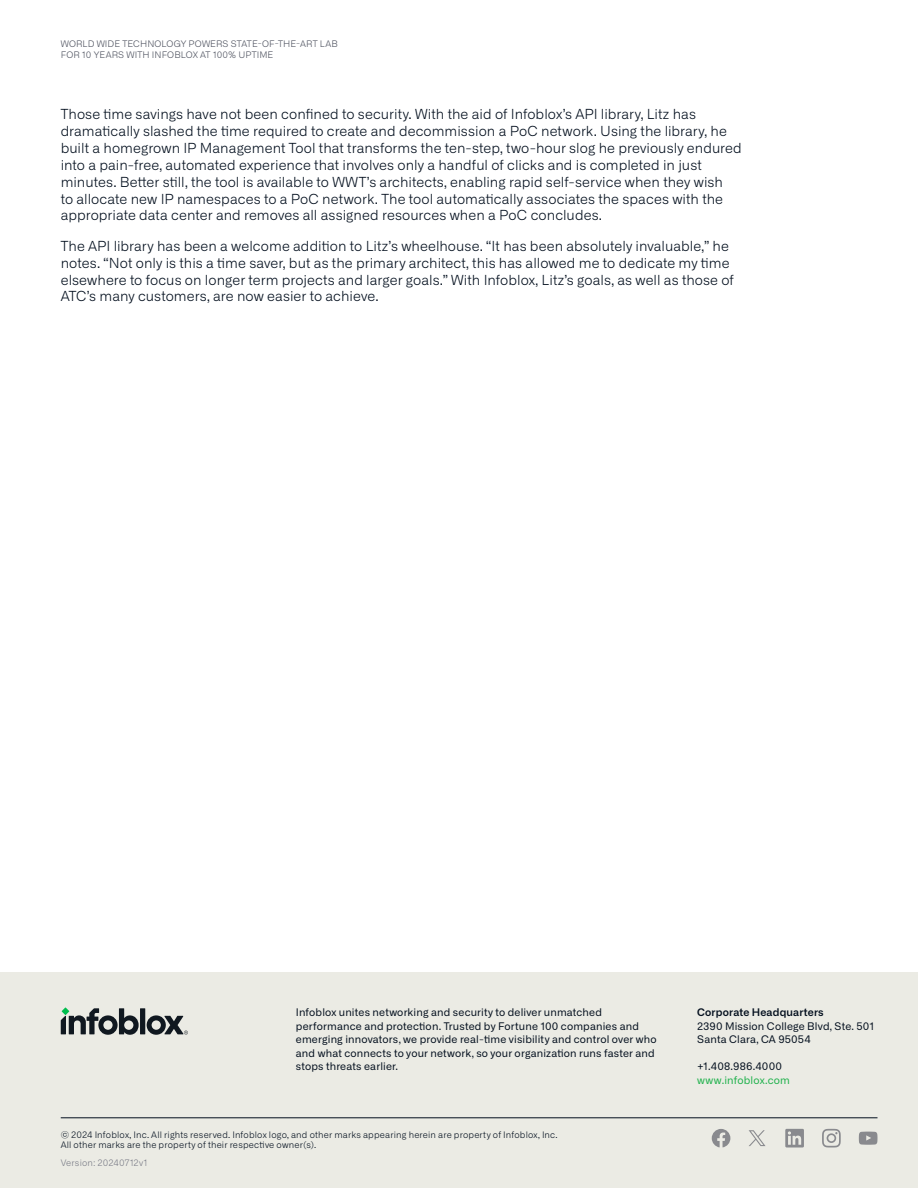
<style>
.page{position:relative;width:918px;height:1188px;background:#fff}
.page>*{position:absolute;margin:0;border:0;box-sizing:border-box;transform-origin:0 0}
.Body_text{font:300 13.8px/16.8px "Alliance No.1";letter-spacing:.005em;color:#030f1e}
.t1{font:10.5px/13.5px "Alliance No.1";letter-spacing:.015em;color:#030f1e}
.t2{font:600 10.5px "Alliance No.1";letter-spacing:.015em;color:#030f1e}
.t3{font:10.5px "Alliance No.1";letter-spacing:.015em;color:#1eb14b}
.t4{font:300 9px/9.8px "Alliance No.1";letter-spacing:.02em;color:#030f1e}
.t5{font:300 9px/10.5px "Alliance No.1";letter-spacing:.015em;color:#4d515e}
.t6{font:300 9px "Alliance No.1";letter-spacing:.01em;color:#797b86}
</style>
<div class="page">
<div style="left:0;top:972px;width:918px;height:216px;background:#ebebe4"></div>
<div style="left:140px;top:1008px;width:5px;height:26px;background:#101820"></div>
<svg style="left:147px;top:1015px;width:41px;height:20px"></svg>
<svg style="left:61px;top:1008px;width:78px;height:27px"></svg>
<svg style="left:822px;top:1129px;width:19px;height:18px"></svg>
<svg style="left:859px;top:1132px;width:19px;height:13px"></svg>
<svg style="left:785px;top:1129px;width:19px;height:19px"></svg>
<svg style="left:712px;top:1129px;width:18px;height:18px"></svg>
<hr style="left:61px;top:1118px;width:817px;height:1px;background:#030f1e">
<svg style="left:749px;top:1130px;width:17px;height:16px"></svg>
<p class="t5" style="left:61px;top:39px;width:279px">WORLD WIDE TECHNOLOGY POWERS STATE-OF-THE-ART LAB<br>FOR 10 YEARS WITH INFOBLOX AT 100% UPTIME</p>
<p class="Body_text" style="left:61px;top:106px;width:683px">Those time savings have not been confined to security. With the aid of Infoblox’s API library, Litz has dramatically slashed the time required to create and decommission a PoC network. Using the library, he built a homegrown IP Management Tool that transforms the ten-step, two-hour slog he previously endured into a pain-free, automated experience that involves only a handful of clicks and is completed in just minutes. Better still, the tool is available to WWT’s architects, enabling rapid self-service when they wish<br>to allocate new IP namespaces to a PoC network. The tool automatically associates the spaces with the appropriate data center and removes all assigned resources when a PoC concludes.</p>
<p class="Body_text" style="left:61px;top:237px;width:675px">The API library has been a welcome addition to Litz’s wheelhouse. “It has been absolutely invaluable,” he notes. “Not only is this a time saver, but as the primary architect, this has allowed me to dedicate my time elsewhere to focus on longer term projects and larger goals.” With Infoblox, Litz’s goals, as well as those of ATC’s many customers, are now easier to achieve.</p>
<p class="t1" style="left:296px;top:1006px;width:362px">Infoblox unites networking and security to deliver unmatched performance and protection. Trusted by Fortune 100 companies and emerging innovators, we provide real-time visibility and control over who and what connects to your network, so your organization runs faster and stops threats earlier.</p>
<p class="t2" style="left:697px;top:1006px;width:128px">Corporate Headquarters</p>
<p class="t1" style="left:697px;top:1019px;width:179px">2390 Mission College Blvd, Ste. 501<br>Santa Clara, CA 95054</p>
<p class="t1" style="left:697px;top:1059px;width:86px">+1.408.986.4000</p>
<p class="t3" style="left:697px;top:1073px;width:94px">www.infoblox.com</p>
<p class="t4" style="left:61px;top:1130px;width:499px">© 2024 Infoblox, Inc. All rights reserved. Infoblox logo, and other marks appearing herein are property of Infoblox, Inc.<br>All other marks are the property of their respective owner(s).</p>
<p class="t6" style="left:61px;top:1158px;width:88px">Version: 20240712v1</p>
</div>
